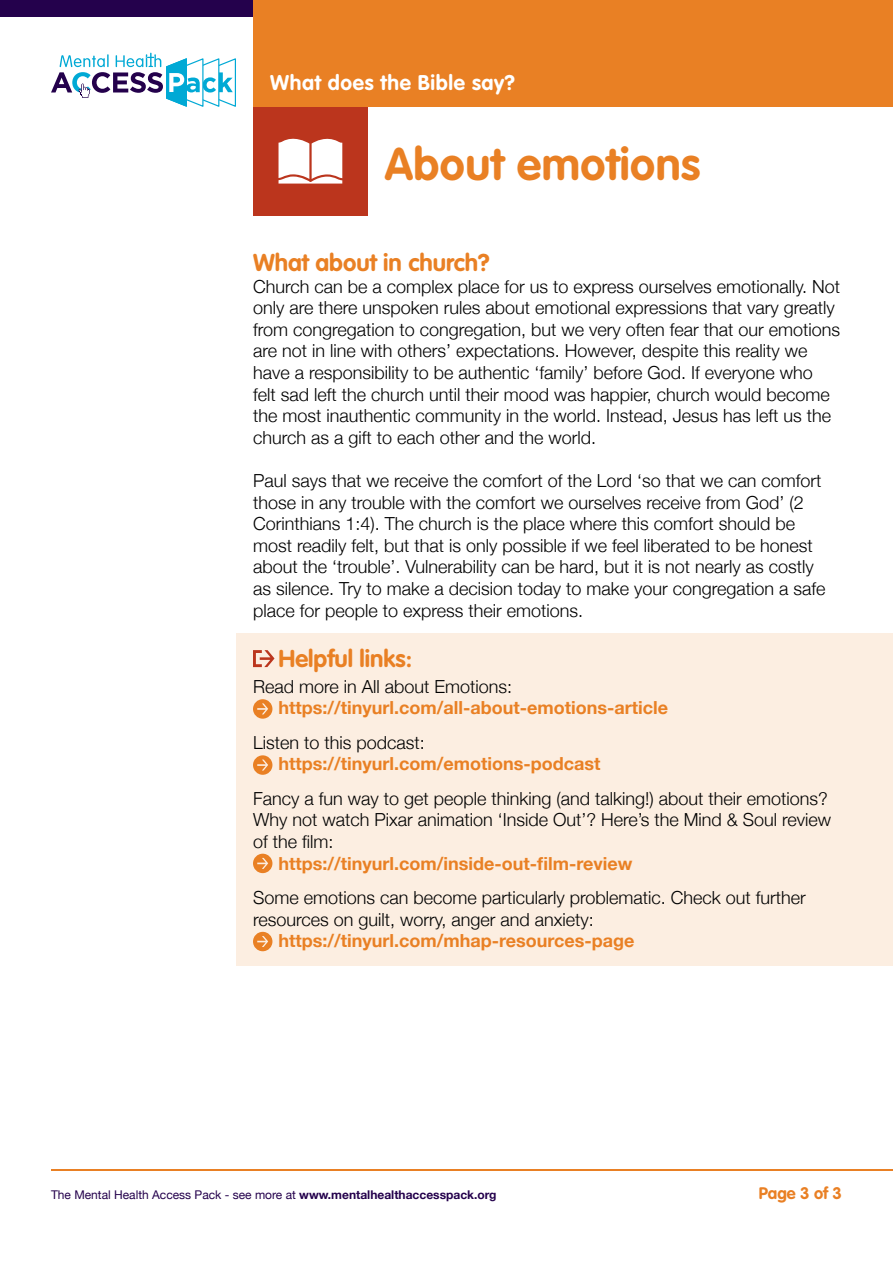
<style>
.page{position:relative;width:893px;height:1263px;background:#fff}
.page>*{position:absolute;margin:0;border:0;box-sizing:border-box;transform-origin:0 0}
.t1{font:700 45px "VAG Rounded Std";letter-spacing:.01em;color:#e98024}
.t2{font:700 24px "VAG Rounded Std";color:#e98024}
.t3{font:700 21px "VAG Rounded Std";letter-spacing:.03em;color:#fff}
.t4{font:300 18px/21.6px "Helvetica Neue";color:#000}
.t5{font:700 18px "Helvetica Neue";color:#e98024}
.t6{font:700 16.5px "VAG Rounded Std";color:#e98024}
.t7{font:12px "Helvetica Neue";color:#24014c}
.s1{font-weight:700}
</style>
<div class="page">
<div style="left:0;top:0;width:637px;height:17px;background:#24014c"></div>
<div style="left:253px;top:0;width:640px;height:107px;background:#e98024"></div>
<div style="left:253px;top:107px;width:115px;height:108px;background:#bb351d"></div>
<svg style="left:51px;top:53px;width:185px;height:54px"></svg>
<hr style="left:51px;top:1169px;width:842px;height:1px;background:#e98024">
<svg style="left:279px;top:138px;width:63px;height:46px"></svg>
<div style="left:236px;top:633px;width:657px;height:333px;background:#fceee1"></div>
<svg style="left:253px;top:650px;width:21px;height:17px"></svg>
<svg style="left:253px;top:699px;width:19px;height:20px"></svg>
<svg style="left:253px;top:755px;width:19px;height:20px"></svg>
<svg style="left:253px;top:854px;width:19px;height:19px"></svg>
<svg style="left:253px;top:932px;width:19px;height:19px"></svg>
<p class="t3" style="left:270px;top:70px;width:247px">What does the Bible say?</p>
<h1 class="t1" style="left:385px;top:137px;width:317px">About emotions</h1>
<h2 class="t2" style="left:253px;top:248px;width:238px">What about in church?</h2>
<p class="t4" style="left:253px;top:274px;width:589px">Church can be a complex place for us to express ourselves emotionally. Not only are there unspoken rules about emotional expressions that vary greatly from congregation to congregation, but we very often fear that our emotions are not in line with others’ expectations. However, despite this reality we have a responsibility to be authentic ‘family’ before God. If everyone who<br>felt sad left the church until their mood was happier, church would become the most inauthentic community in the world. Instead, Jesus has left us the church as a gift to each other and the world.</p>
<p class="t4" style="left:253px;top:468px;width:574px">Paul says that we receive the comfort of the Lord ‘so that we can comfort those in any trouble with the comfort we ourselves receive from God’ (2<br>Corinthians 1:4). The church is the place where this comfort should be most readily felt, but that is only possible if we feel liberated to be honest about the ‘trouble’. Vulnerability can be hard, but it is not nearly as costly as silence. Try to make a decision today to make your congregation a safe place for people to express their emotions.</p>
<h2 class="t2" style="left:279px;top:644px;width:135px">Helpful links:</h2>
<p class="t4" style="left:253px;top:674px;width:261px">Read more in All about Emotions:</p>
<p class="t5" style="left:278px;top:694px;width:391px">https://tinyurl.com/all-about-emotions-article</p>
<p class="t4" style="left:253px;top:730px;width:173px">Listen to this podcast:</p>
<p class="t5" style="left:278px;top:750px;width:323px">https://tinyurl.com/emotions-podcast</p>
<p class="t4" style="left:253px;top:786px;width:580px">Fancy a fun way to get people thinking (and talking!) about their emotions?<br>Why not watch Pixar animation ‘Inside Out’? Here’s the Mind &amp; Soul review of the film:</p>
<p class="t5" style="left:278px;top:849px;width:355px">https://tinyurl.com/inside-out-film-review</p>
<p class="t4" style="left:253px;top:885px;width:554px">Some emotions can become particularly problematic. Check out further resources on guilt, worry, anger and anxiety:</p>
<p class="t5" style="left:278px;top:927px;width:357px">https://tinyurl.com/mhap-resources-page</p>
<p class="t7" style="left:51px;top:1186px;width:447px">The Mental Health Access Pack - see more at <span class="s1">www.mentalhealthaccesspack.org</span></p>
<p class="t6" style="left:759px;top:1184px;width:85px">Page 3 of 3</p>
</div>
